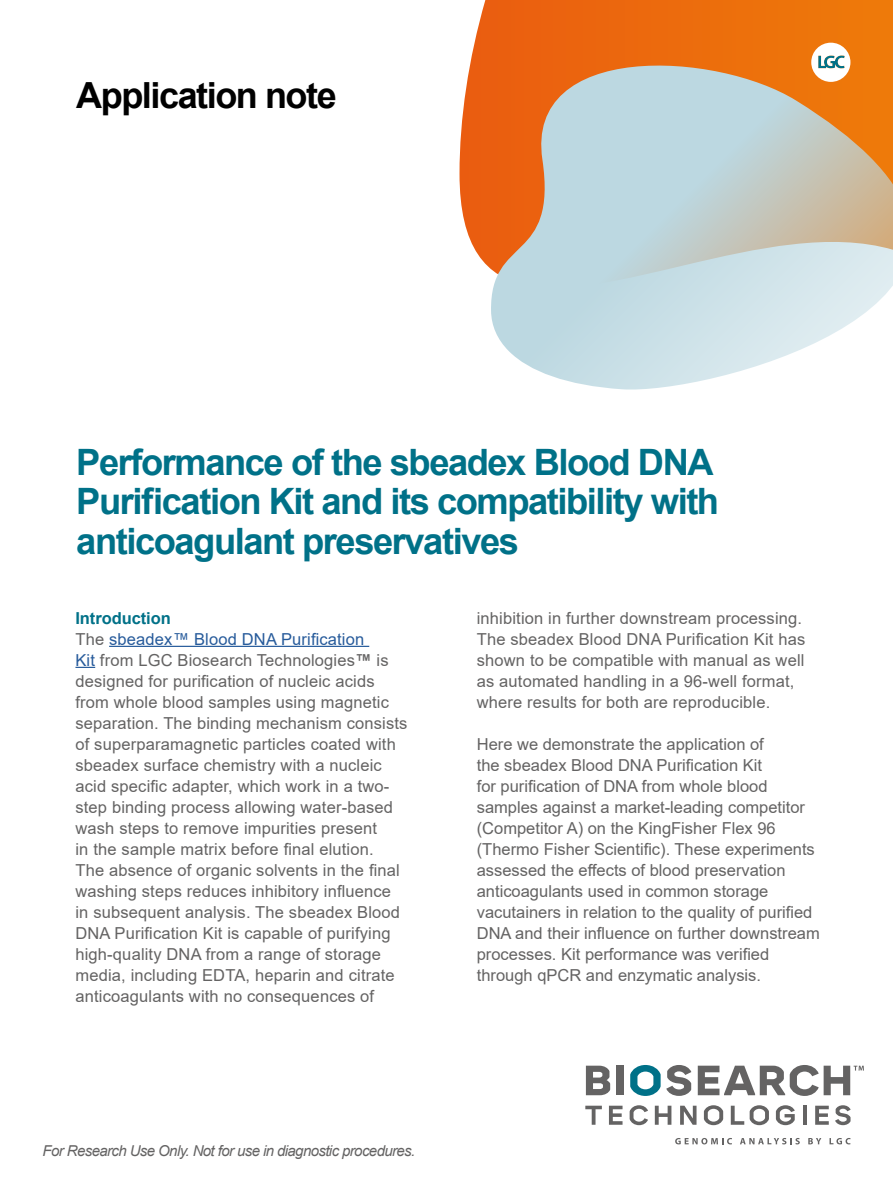
<style>
.page{position:relative;width:893px;height:1187px;background:#fff}
.page>*{position:absolute;margin:0;border:0;box-sizing:border-box;transform-origin:0 0}
.t1{font:700 36.3px/39.6px "Arial";letter-spacing:-.04em;color:#007188}
.t2{font:700 36px "Arial";letter-spacing:-.04em;color:#000}
.t3{font:16.5px/21px "Arial";letter-spacing:.01em;color:#646363}
.t4{font:italic 15px "Arial";letter-spacing:-.04em;color:#646363}
.s1{font-weight:700;color:#007188}
.s2{color:#275b9b}
.s3{font-weight:700}
</style>
<div class="page">
<svg style="left:459px;top:0;width:434px;height:268px;background:#ed7725"></svg>
<hr style="left:109px;top:645px;width:260px;height:2px;background:#275b9b">
<hr style="left:75px;top:666px;width:20px;height:2px;background:#275b9b">
<svg style="left:490px;top:40px;width:403px;height:350px;background:#d1c4b3"></svg>
<svg style="left:811px;top:43px;width:39px;height:39px"></svg>
<svg style="left:675px;top:1138px;width:57px;height:6px"></svg>
<svg style="left:740px;top:1138px;width:60px;height:6px"></svg>
<svg style="left:808px;top:1138px;width:13px;height:6px"></svg>
<svg style="left:829px;top:1138px;width:21px;height:6px"></svg>
<svg style="left:585px;top:1105px;width:17px;height:19px"></svg>
<svg style="left:609px;top:1105px;width:13px;height:19px"></svg>
<svg style="left:630px;top:1105px;width:18px;height:20px"></svg>
<svg style="left:655px;top:1105px;width:16px;height:19px"></svg>
<svg style="left:680px;top:1105px;width:16px;height:19px"></svg>
<svg style="left:704px;top:1105px;width:19px;height:20px"></svg>
<svg style="left:731px;top:1105px;width:13px;height:19px"></svg>
<svg style="left:750px;top:1105px;width:19px;height:20px"></svg>
<svg style="left:776px;top:1105px;width:19px;height:20px"></svg>
<hr style="left:803px;top:1105px;width:4px;height:19px;background:#646363">
<svg style="left:815px;top:1105px;width:14px;height:19px"></svg>
<svg style="left:835px;top:1105px;width:16px;height:20px"></svg>
<svg style="left:586px;top:1065px;width:24px;height:30px"></svg>
<div style="left:616px;top:1065px;width:8px;height:30px;background:#646363"></div>
<svg style="left:630px;top:1065px;width:61px;height:30px"></svg>
<svg style="left:698px;top:1065px;width:166px;height:30px"></svg>
<h2 class="t2" style="left:76px;top:70px;width:262px">Application note</h2>
<h1 class="t1" style="left:76px;top:442px;width:644px">Performance of the sbeadex Blood DNA<br>Purification Kit and its compatibility with anticoagulant preservatives</h1>
<p class="t3" style="left:75px;top:607px;width:334px"><span class="s1">Introduction<br></span>The <span class="s2">sbeadex™ Blood DNA Purification<br>Kit</span> from LGC Biosearch Technologies<span class="s3">™</span> is designed for purification of nucleic acids from whole blood samples using magnetic separation. The binding mechanism consists of superparamagnetic particles coated with sbeadex surface chemistry with a nucleic acid specific adapter, which work in a two&shy;step binding process allowing water-based wash steps to remove impurities present<br>in the sample matrix before final elution.<br>The absence of organic solvents in the final washing steps reduces inhibitory influence in subsequent analysis. The sbeadex Blood DNA Purification Kit is capable of purifying high-quality DNA from a range of storage media, including EDTA, heparin and citrate anticoagulants with no consequences of</p>
<p class="t3" style="left:477px;top:607px;width:330px">inhibition in further downstream processing.<br>The sbeadex Blood DNA Purification Kit has shown to be compatible with manual as well as automated handling in a 96-well format, where results for both are reproducible.</p>
<p class="t3" style="left:477px;top:733px;width:344px">Here we demonstrate the application of<br>the sbeadex Blood DNA Purification Kit<br>for purification of DNA from whole blood samples against a market-leading competitor (Competitor A) on the KingFisher Flex 96 (Thermo Fisher Scientific). These experiments assessed the effects of blood preservation anticoagulants used in common storage vacutainers in relation to the quality of purified DNA and their influence on further downstream processes. Kit performance was verified through qPCR and enzymatic analysis.</p>
<p class="t4" style="left:43px;top:1141px;width:374px">For Research Use Only. Not for use in diagnostic procedures.</p>
</div>
